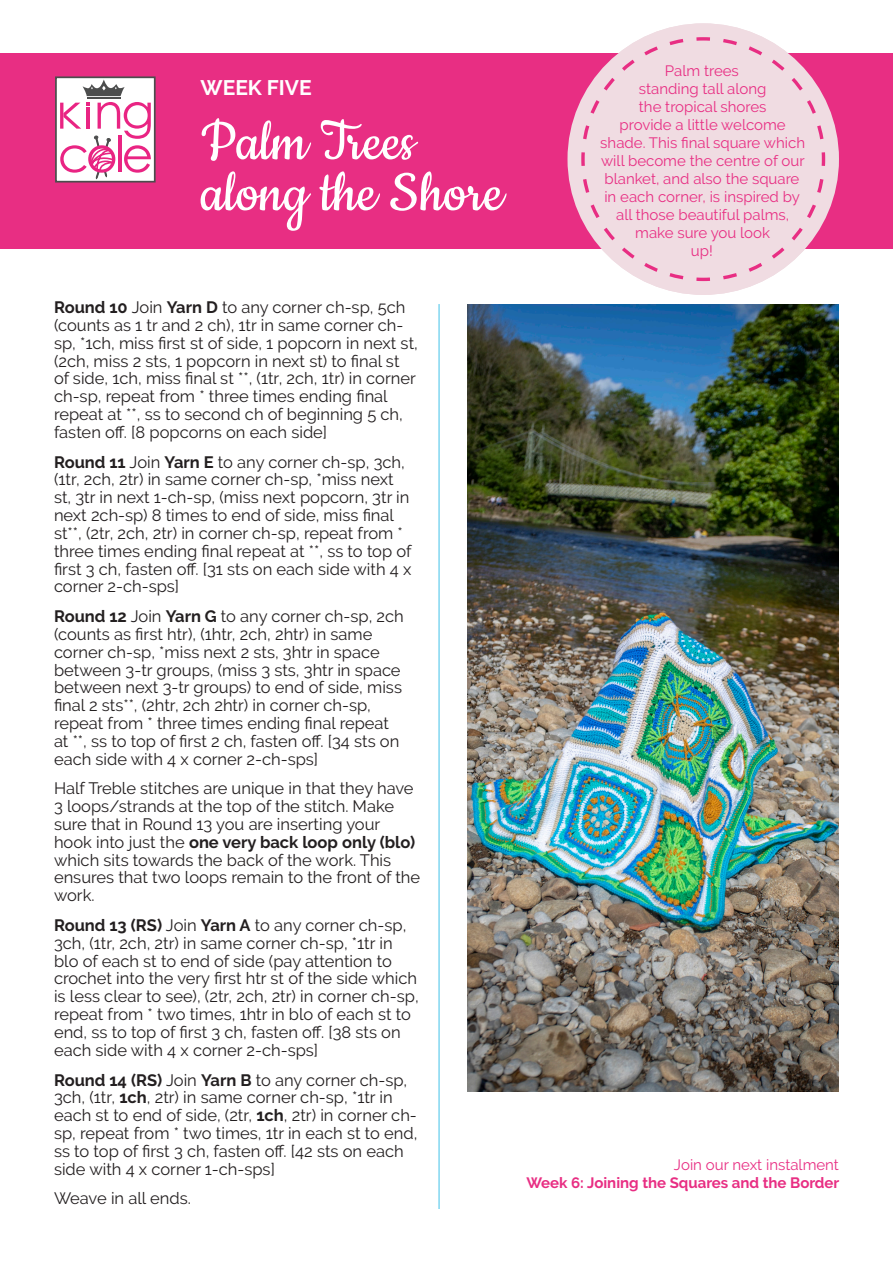
<style>
.page{position:relative;width:893px;height:1263px;background:#fff}
.page>*{position:absolute;margin:0;border:0;box-sizing:border-box;transform-origin:0 0}
.t1{font:64.5px/51px "Cookie";color:#fff}
.t2{font:700 21px "Raleway";color:#fff}
.t3{font:16.5px/17.9px "Raleway";color:#231f20}
.t4{font:15px/18px "Raleway";color:#e82e83;text-align:center}
.t5{font:15px/18px "Minion Pro";color:#e82e83;text-align:center}
.t6{font:700 15px "Raleway";color:#e82e83}
.s1{font-weight:700}
</style>
<div class="page">
<div style="left:0;top:53px;width:893px;height:196px;background:#e82e83"></div>
<div style="left:56px;top:77px;width:99px;height:105px;background:#fff"></div>
<div style="left:55px;top:76px;width:101px;height:107px;border:2px solid #4c4d4d"></div>
<svg style="left:83px;top:80px;width:42px;height:16px"></svg>
<hr style="left:87px;top:97px;width:34px;height:2px;background:#4c4d4d">
<svg style="left:60px;top:102px;width:91px;height:78px"></svg>
<div style="left:567px;top:23px;width:272px;height:272px;background:#f0dce2;border-radius:50%"></div>
<svg style="left:580px;top:35px;width:247px;height:248px"></svg>
<hr style="left:439px;top:304px;width:1px;height:905px;background:#41c2e9">
<img style="left:468px;top:304px;width:371px;height:788px">
<p class="t2" style="left:266px;top:76px;width:69px">THREE</p>
<p class="t1" style="left:201px;top:118px;width:347px">Coconuts, Shells &amp;<br>Sparkling Seas</p>
<p class="t2" style="left:201px;top:76px;width:113px">WEEK FIVE</p>
<p class="t1" style="left:201px;top:118px;width:216px">Palm Trees</p>
<p class="t1" style="left:201px;top:169px;width:304px">along the Shore</p>
<p class="t4" style="left:600px;top:62px;width:206px">Palm trees<br>standing tall along<br>the tropical shores<br>provide a little welcome shade. This final square which will become the centre of our blanket, and also the square in each corner, is inspired by all those beautiful palms, make sure you look<br>up!</p>
<p class="t5" style="left:601px;top:97px;width:204px">Coconuts hanging high in<br>the palm trees. Beautiful shells<br>to be found along the beach. And oh how the sea sparkles! These three different smaller squares are inspired by coconuts, shells and sparkling trop ca seas!</p>
<p class="t3" style="left:54px;top:298px;width:365px"><span class="s1">Round 10</span> Join <span class="s1">Yarn D</span> to any corner ch-sp, 5ch (counts as 1 tr and 2 ch), 1tr in same corner ch&shy;sp, *1ch, miss first st of side, 1 popcorn in next st, (2ch, miss 2 sts, 1 popcorn in next st) to final st of side, 1ch, miss final st **, (1tr, 2ch, 1tr) in corner ch-sp, repeat from * three times ending final repeat at **, ss to second ch of beginning 5 ch, fasten off. [8 popcorns on each side]</p>
<p class="t3" style="left:54px;top:453px;width:359px"><span class="s1">Round 11</span> Join <span class="s1">Yarn E</span> to any corner ch-sp, 3ch, (1tr, 2ch, 2tr) in same corner ch-sp, *miss next st, 3tr in next 1-ch-sp, (miss next popcorn, 3tr in next 2ch-sp) 8 times to end of side, miss final st**, (2tr, 2ch, 2tr) in corner ch-sp, repeat from * three times ending final repeat at **, ss to top of first 3 ch, fasten off. [31 sts on each side with 4 x corner 2-ch-sps]</p>
<p class="t3" style="left:54px;top:607px;width:351px"><span class="s1">Round 12</span> Join <span class="s1">Yarn G</span> to any corner ch-sp, 2ch (counts as first htr), (1htr, 2ch, 2htr) in same corner ch-sp, *miss next 2 sts, 3htr in space between 3-tr groups, (miss 3 sts, 3htr in space between next 3-tr groups) to end of side, miss final 2 sts**, (2htr, 2ch 2htr) in corner ch-sp, repeat from * three times ending final repeat at **, ss to top of first 2 ch, fasten off. [34 sts on each side with 4 x corner 2-ch-sps]</p>
<p class="t3" style="left:54px;top:780px;width:368px">Half Treble stitches are unique in that they have 3 loops/strands at the top of the stitch. Make sure that in Round 13 you are inserting your hook into just the <span class="s1">one very back loop only (blo) </span>which sits towards the back of the work. This ensures that two loops remain to the front of the work.</p>
<p class="t3" style="left:54px;top:916px;width:366px"><span class="s1">Round 13 (RS)</span> Join <span class="s1">Yarn A</span> to any corner ch-sp, 3ch, (1tr, 2ch, 2tr) in same corner ch-sp, *1tr in blo of each st to end of side (pay attention to crochet into the very first htr st of the side which is less clear to see), (2tr, 2ch, 2tr) in corner ch-sp, repeat from * two times, 1htr in blo of each st to end, ss to top of first 3 ch, fasten off. [38 sts on each side with 4 x corner 2-ch-sps]</p>
<p class="t3" style="left:54px;top:1071px;width:365px"><span class="s1">Round 14 (RS)</span> Join <span class="s1">Yarn B</span> to any corner ch-sp, 3ch, (1tr, <span class="s1">1ch</span>, 2tr) in same corner ch-sp, *1tr in each st to end of side, (2tr, <span class="s1">1ch</span>, 2tr) in corner ch&shy;sp, repeat from * two times, 1tr in each st to end, ss to top of first 3 ch, fasten off. [42 sts on each side with 4 x corner 1-ch-sps]</p>
<p class="t3" style="left:54px;top:1189px;width:138px">Weave in all ends.</p>
<p class="t4" style="left:674px;top:1155px;width:166px">Join our next instalment</p>
<p class="t6" style="left:526px;top:1174px;width:314px">Week 6: Joining the Squares and the Border</p>
</div>
